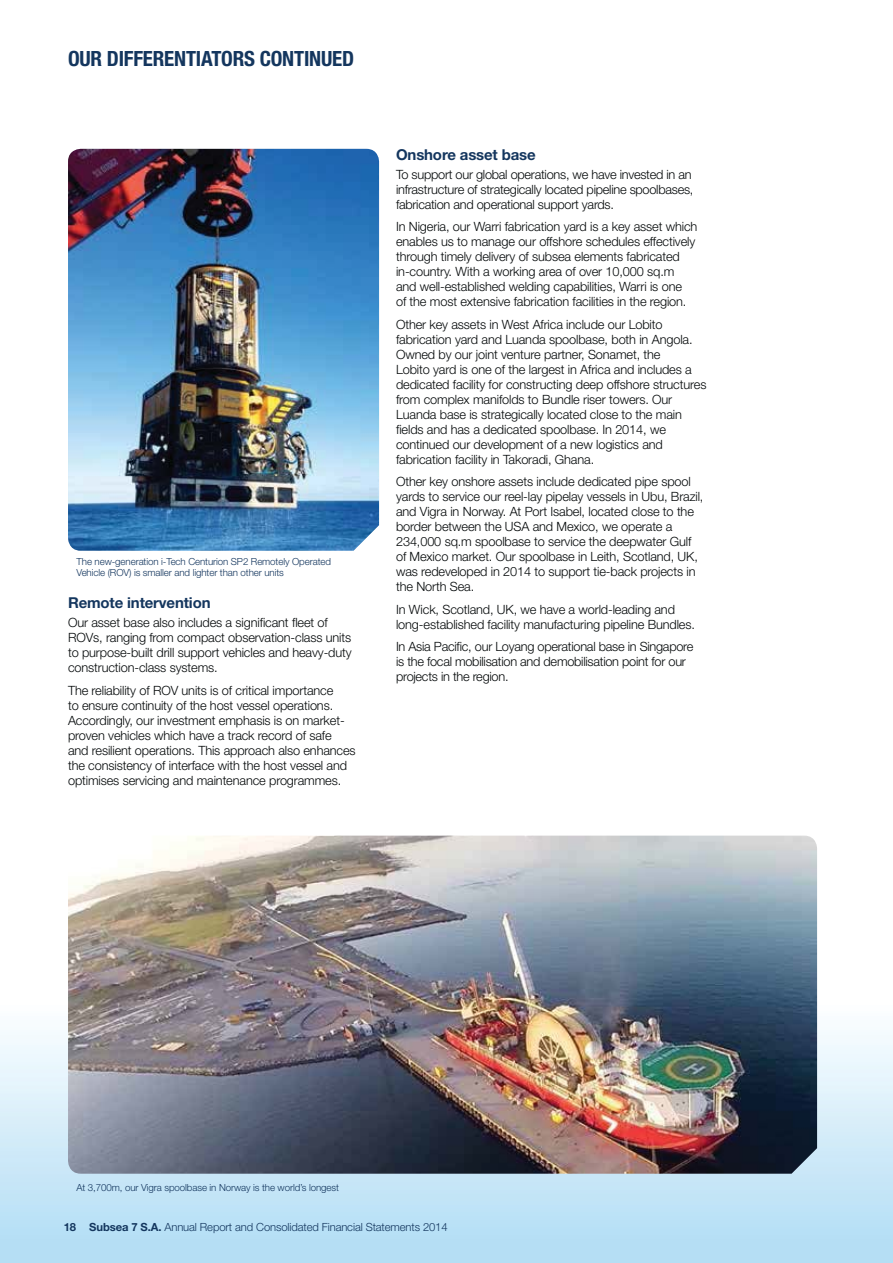
<style>
.page{position:relative;width:893px;height:1263px;background:#fff}
.page>*{position:absolute;margin:0;border:0;box-sizing:border-box;transform-origin:0 0}
.t1{font:700 condensed 21px "Helvetica Neue LT Std";letter-spacing:-.01em;color:#14365e}
.t2{font:700 15px "Helvetica Neue LT Std";letter-spacing:-.01em;color:#14365e}
.t3{font:300 12.75px/15px "Helvetica Neue LT Std";letter-spacing:-.01em;color:#040809}
.t4{font:300 11.25px "Helvetica Neue LT Std";letter-spacing:-.01em;color:#14365e}
.t5{font:300 9.75px/11.2px "Helvetica Neue LT Std";letter-spacing:-.01em;color:#14365e}
.s1{font-weight:700}
</style>
<div class="page">
<div style="left:0;top:850px;width:893px;height:413px;background:linear-gradient(to bottom,#fff,#b9e0f6)"></div>
<img style="left:68px;top:149px;width:311px;height:402px">
<img style="left:68px;top:836px;width:749px;height:338px">
<h1 class="t1" style="left:68px;top:51px;width:288px">OUR DIFFERENTIATORS CONTINUED</h1>
<p class="t5" style="left:77px;top:557px;width:256px">The new-generation i-Tech Centurion SP2 Remotely Operated<br>Vehicle (ROV) is smaller and lighter than other units</p>
<p class="t2" style="left:68px;top:597px;width:144px">Remote intervention</p>
<p class="t3" style="left:68px;top:617px;width:285px">Our asset base also includes a significant fleet of ROVs, ranging from compact observation-class units to purpose-built drill support vehicles and heavy-duty construction-class systems.</p>
<p class="t3" style="left:68px;top:684px;width:289px">The reliability of ROV units is of critical importance<br>to ensure continuity of the host vessel operations.<br>Accordingly, our investment emphasis is on market&shy;proven vehicles which have a track record of safe<br>and resilient operations. This approach also enhances the consistency of interface with the host vessel and optimises servicing and maintenance programmes.</p>
<p class="t2" style="left:396px;top:149px;width:141px">Onshore asset base</p>
<p class="t3" style="left:396px;top:168px;width:299px">To support our global operations, we have invested in an infrastructure of strategically located pipeline spoolbases, fabrication and operational support yards.</p>
<p class="t3" style="left:396px;top:221px;width:303px">In Nigeria, our Warri fabrication yard is a key asset which enables us to manage our offshore schedules effectively through timely delivery of subsea elements fabricated in-country. With a working area of over 10,000 sq.m and well-established welding capabilities, Warri is one<br>of the most extensive fabrication facilities in the region.</p>
<p class="t3" style="left:396px;top:318px;width:312px">Other key assets in West Africa include our Lobito fabrication yard and Luanda spoolbase, both in Angola.<br>Owned by our joint venture partner, Sonamet, the<br>Lobito yard is one of the largest in Africa and includes a dedicated facility for constructing deep offshore structures from complex manifolds to Bundle riser towers. Our Luanda base is strategically located close to the main fields and has a dedicated spoolbase. In 2014, we continued our development of a new logistics and fabrication facility in Takoradi, Ghana.</p>
<p class="t3" style="left:396px;top:476px;width:309px">Other key onshore assets include dedicated pipe spool yards to service our reel-lay pipelay vessels in Ubu, Brazil, and Vigra in Norway. At Port Isabel, located close to the border between the USA and Mexico, we operate a 234,000 sq.m spoolbase to service the deepwater Gulf of Mexico market. Our spoolbase in Leith, Scotland, UK, was redeveloped in 2014 to support tie-back projects in the North Sea.</p>
<p class="t3" style="left:396px;top:603px;width:300px">In Wick, Scotland, UK, we have a world-leading and long-established facility manufacturing pipeline Bundles.</p>
<p class="t3" style="left:396px;top:641px;width:299px">In Asia Pacific, our Loyang operational base in Singapore is the focal mobilisation and demobilisation point for our projects in the region.</p>
<p class="t5" style="left:77px;top:1183px;width:264px">At 3,700m, our Vigra spoolbase in Norway is the world’s longest</p>
<p class="t4" style="left:64px;top:1222px;width:385px"><span class="s1">18 Subsea 7 S.A.</span> Annual Report and Consolidated Financial Statements 2014</p>
</div>
